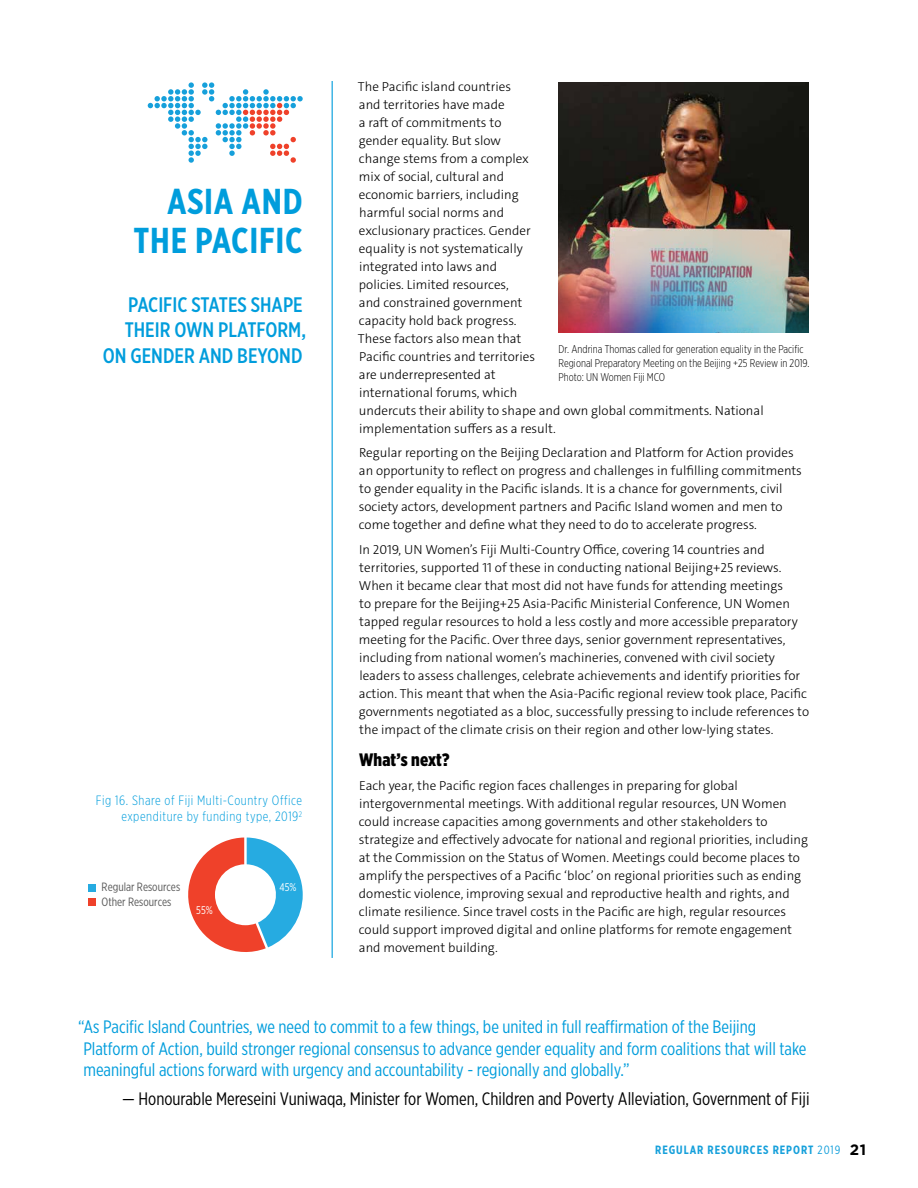
<style>
.page{position:relative;width:918px;height:1188px;background:#fff}
.page>*{position:absolute;margin:0;border:0;box-sizing:border-box;transform-origin:0 0}
.t1{font:700 36px/39px "Gotham X Narrow";letter-spacing:.02em;color:#009ddc;text-align:right}
.t2{font:500 21px/25.2px "Gotham X Narrow";color:#009ddc;text-align:right}
.t3{font:18px/21.6px "Gotham X Narrow";color:#009ddc}
.t4{font:18px "Gotham X Narrow";color:#000}
.t5{font:900 18px "Gotham X Narrow";letter-spacing:.005em;color:#000}
.t6{font:300 13.5px/16.5px "Gotham X Narrow";letter-spacing:.04em;color:#009ddc;text-align:right}
.t7{font:300 13.2px/18px "The Sans C4 s";color:#000}
.t8{font:12px/14.7px "Gotham X Narrow";color:#5a5a5a}
.t9{font:700 12px "Gotham X Narrow";letter-spacing:.08em;color:#16a0db}
.t10{font:300 11.25px/14.2px "Gotham X Narrow";color:#000}
.t11{font:11.1px "Gotham X Narrow";color:#fff}
.s1{font-weight:400}
.s2{font-family:"Gotham";font-size:15px;color:#000}
</style>
<div class="page">
<hr style="left:332px;top:81px;width:1px;height:877px;background:#009ddc">
<svg style="left:148px;top:82px;width:155px;height:81px"></svg>
<img style="left:559px;top:82px;width:250px;height:251px">
<img style="left:559px;top:190px;width:250px;height:142px">
<div style="left:89px;top:884px;width:7px;height:7px;background:#26abe1"></div>
<div style="left:89px;top:899px;width:7px;height:7px;background:#ef412a"></div>
<svg style="left:188px;top:838px;width:115px;height:114px"></svg>
<h1 class="t1" style="left:134px;top:181px;width:171px">ASIA AND<br>THE PACIFIC</h1>
<h2 class="t2" style="left:103px;top:292px;width:205px">PACIFIC STATES SHAPE<br>THEIR OWN PLATFORM,<br>ON GENDER AND BEYOND</h2>
<p class="t6" style="left:96px;top:791px;width:208px">Fig 16. Share of Fiji Multi-Country Office expenditure by funding type, 2019<sup>2</sup></p>
<p class="t8" style="left:102px;top:880px;width:80px">Regular Resources<br>Other Resources</p>
<p class="t11" style="left:279px;top:880px;width:19px">45%</p>
<p class="t11" style="left:196px;top:904px;width:18px">55%</p>
<p class="t7" style="left:358px;top:77px;width:407px">The Pacific island countries<br>and territories have made<br>a raft of commitments to<br>gender equality. But slow<br>change stems from a complex<br>mix of social, cultural and<br>economic barriers, including<br>harmful social norms and<br>exclusionary practices. Gender<br>equality is not systematically<br>integrated into laws and<br>policies. Limited resources,<br>and constrained government<br>capacity hold back progress.<br>These factors also mean that<br>Pacific countries and territories<br>are underrepresented at<br>international forums, which<br>undercuts their ability to shape and own global commitments. National implementation suffers as a result.</p>
<p class="t7" style="left:359px;top:444px;width:445px">Regular reporting on the Beijing Declaration and Platform for Action provides an opportunity to reflect on progress and challenges in fulfilling commitments to gender equality in the Pacific islands. It is a chance for governments, civil society actors, development partners and Pacific Island women and men to come together and define what they need to do to accelerate progress.</p>
<p class="t7" style="left:359px;top:541px;width:452px">In 2019, UN Women’s Fiji Multi-Country Office, covering 14 countries and territories, supported 11 of these in conducting national Beijing+25 reviews.<br>When it became clear that most did not have funds for attending meetings<br>to prepare for the Beijing+25 Asia-Pacific Ministerial Conference, UN Women tapped regular resources to hold a less costly and more accessible preparatory meeting for the Pacific. Over three days, senior government representatives, including from national women’s machineries, convened with civil society leaders to assess challenges, celebrate achievements and identify priorities for action. This meant that when the Asia-Pacific regional review took place, Pacific governments negotiated as a bloc, successfully pressing to include references to the impact of the climate crisis on their region and other low-lying states.</p>
<h3 class="t5" style="left:359px;top:748px;width:92px">What’s next?</h3>
<p class="t7" style="left:359px;top:777px;width:451px">Each year, the Pacific region faces challenges in preparing for global intergovernmental meetings. With additional regular resources, UN Women could increase capacities among governments and other stakeholders to strategize and effectively advocate for national and regional priorities, including at the Commission on the Status of Women. Meetings could become places to amplify the perspectives of a Pacific ‘bloc’ on regional priorities such as ending domestic violence, improving sexual and reproductive health and rights, and climate resilience. Since travel costs in the Pacific are high, regular resources could support improved digital and online platforms for remote engagement and movement building.</p>
<p class="t10" style="left:559px;top:342px;width:253px">Dr. Andrina Thomas called for generation equality in the Pacific<br>Regional Preparatory Meeting on the Beijing +25 Review in 2019.<br>Photo: UN Women Fiji MCO</p>
<p class="t3" style="left:78px;top:1016px;width:730px">“As Pacific Island Countries, we need to commit to a few things, be united in full reaffirmation of the Beijing<br>Platform of Action, build stronger regional consensus to advance gender equality and form coalitions that will take meaningful actions forward with urgency and accountability - regionally and globally.”</p>
<h3 class="t4" style="left:122px;top:1088px;width:689px">— Honourable Mereseini Vuniwaqa, Minister for Women, Children and Poverty Alleviation, Government of Fiji</h3>
<p class="t9" style="left:655px;top:1142px;width:212px">REGULAR RESOURCES REPORT <span class="s1">2019</span> <span class="s2">21</span></p>
</div>
